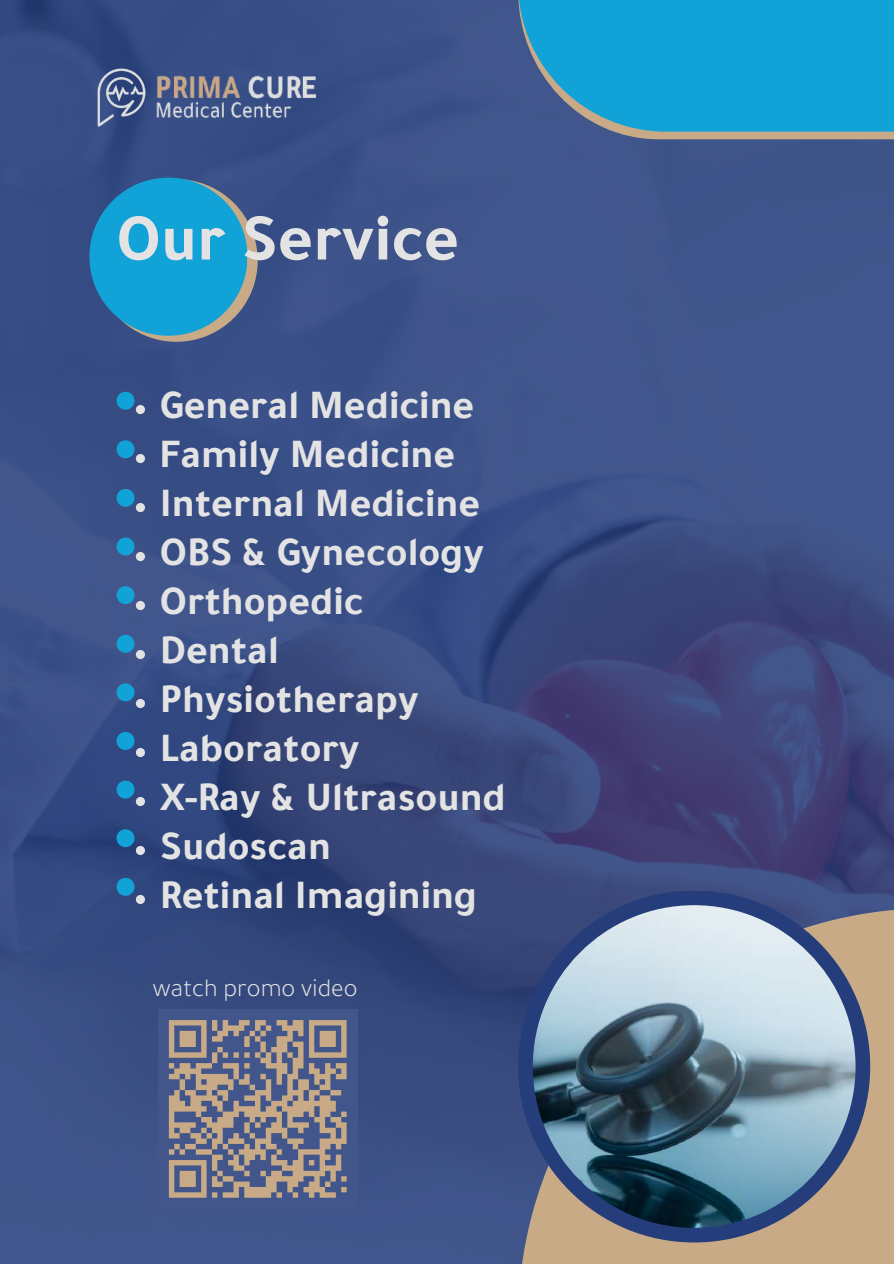
<style>
.page{position:relative;width:894px;height:1264px;background:#fff}
.page>*{position:absolute;margin:0;border:0;box-sizing:border-box;transform-origin:0 0}
.t1{font:700 67.5px "Tajawal";color:#e3e3e3}
.t2{font:700 41.4px/48.9px "Tajawal";color:#e3e3e3}
.t3{font:300 25.95px "Tajawal";color:#e3e3e3}
</style>
<div class="page">
<img style="left:0;top:0;width:893px;height:1263px">
<svg style="left:518px;top:908px;width:375px;height:355px;background:#a79584"></svg>
<div style="left:518px;top:890px;width:351px;height:352px;background:#253d7b;border-radius:50%"></div>
<img style="left:532px;top:905px;width:323px;height:322px;border-radius:50%">
<svg style="left:89px;top:178px;width:168px;height:163px;background:#2590bf"></svg>
<svg style="left:518px;top:132px;width:375px;height:7px;background:#a09187"></svg>
<div style="left:518px;top:0;width:375px;height:132px;background:#11a2d7"></div>
<img style="left:89px;top:67px;width:61px;height:60px">
<img style="left:150px;top:76px;width:183px;height:42px">
<svg style="left:116px;top:392px;width:29px;height:22px"></svg>
<svg style="left:116px;top:440px;width:29px;height:23px"></svg>
<svg style="left:116px;top:489px;width:29px;height:23px"></svg>
<svg style="left:116px;top:537px;width:29px;height:24px"></svg>
<svg style="left:116px;top:586px;width:29px;height:24px"></svg>
<svg style="left:116px;top:634px;width:29px;height:25px"></svg>
<svg style="left:116px;top:683px;width:29px;height:25px"></svg>
<svg style="left:116px;top:732px;width:29px;height:25px"></svg>
<svg style="left:116px;top:780px;width:29px;height:26px"></svg>
<svg style="left:116px;top:829px;width:29px;height:26px"></svg>
<svg style="left:116px;top:877px;width:29px;height:27px"></svg>
<div style="left:158px;top:1009px;width:199px;height:199px;background:#42568c"></div>
<svg style="left:168px;top:1020px;width:179px;height:178px"></svg>
<h1 class="t1" style="left:116px;top:216px;width:344px">Our Service</h1>
<p class="t2" style="left:160px;top:388px;width:322px">General Medicine<br>Family Medicine<br>Internal Medicine</p>
<p class="t2" style="left:160px;top:534px;width:325px">OBS &amp; Gynecology</p>
<p class="t2" style="left:160px;top:583px;width:205px">Orthopedic<br>Dental</p>
<p class="t2" style="left:160px;top:681px;width:260px">Physiotherapy</p>
<p class="t2" style="left:160px;top:730px;width:347px">Laboratory<br>X-Ray &amp; Ultrasound<br>Sudoscan</p>
<p class="t2" style="left:160px;top:877px;width:318px">Retinal Imagining</p>
<p class="t3" style="left:153px;top:979px;width:206px">watch promo video</p>
</div>
